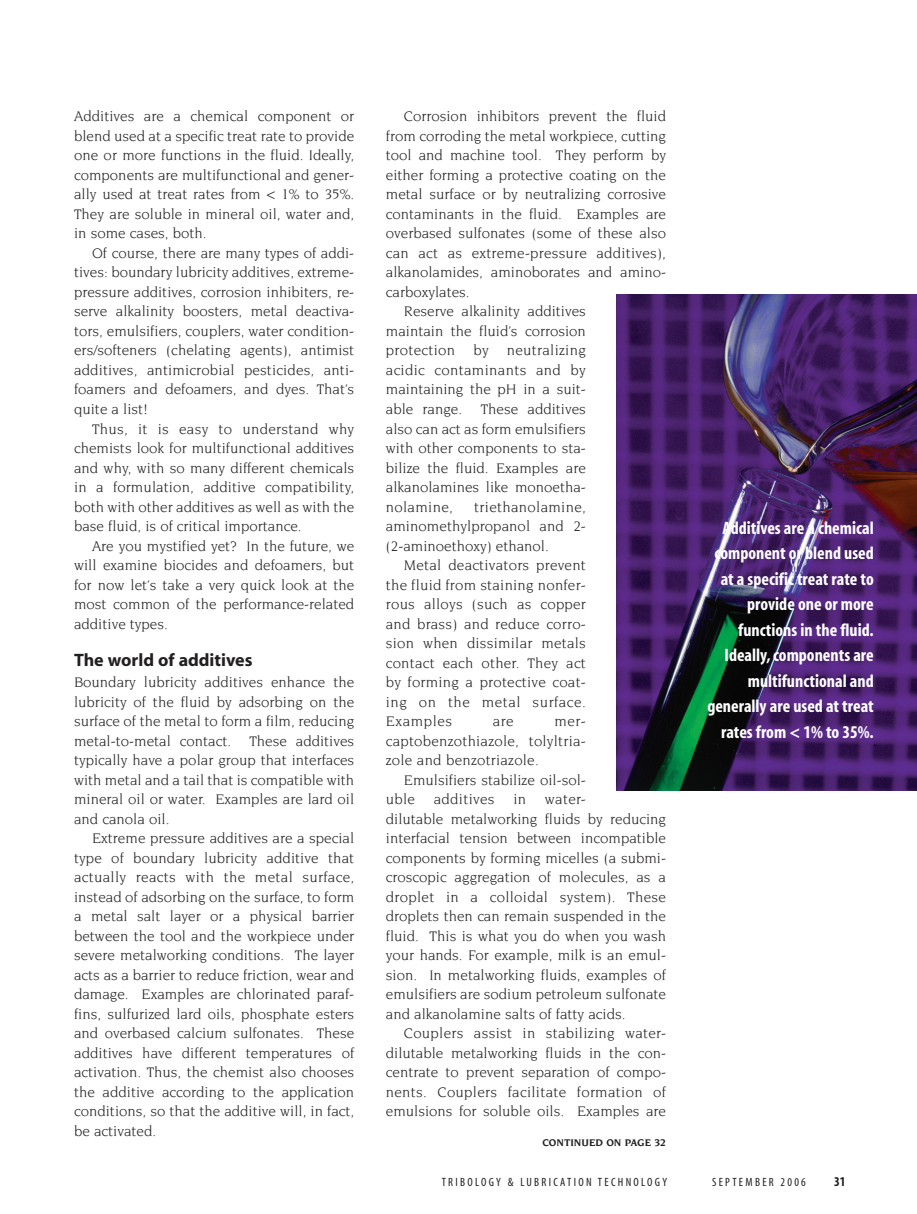
<style>
.page{position:relative;width:917px;height:1214px;background:#fff}
.page>*{position:absolute;margin:0;border:0;box-sizing:border-box;transform-origin:0 0}
.t1{font:700 condensed 18px/25.5px "Myriad";color:#fff;text-align:right}
.t2{font:700 18px "Myriad";color:#231f20}
.t3{font:15px/19.5px "Novarese";color:#231f20;text-align:justify}
.t4{font:15px "Novarese";letter-spacing:.02em;color:#231f20}
.t5{font:700 condensed 13.5px "Myriad";color:#231f20}
.t6{font:condensed 12px "Myriad";letter-spacing:.19em;color:#231f20}
.t7{font:700 10.5px "Novarese";color:#231f20}
</style>
<div class="page">
<svg style="left:616px;top:294px;width:300px;height:497px;background:#422560"></svg>
<p class="t3" style="left:74px;top:108px;width:282px">Additives are a chemical component or blend used at a specific treat rate to provide one or more functions in the fluid. Ideally, components are multifunctional and gener&shy;ally used at treat rates from &lt; 1% to 35%.<br>They are soluble in mineral oil, water and, in some cases, both.</p>
<p class="t3" style="left:74px;top:244px;width:282px;text-indent:18px">Of course, there are many types of addi&shy;tives: boundary lubricity additives, extreme&shy;pressure additives, corrosion inhibiters, re&shy;serve alkalinity boosters, metal deactiva&shy;tors, emulsifiers, couplers, water condition&shy;ers/softeners (chelating agents), antimist additives, antimicrobial pesticides, anti&shy;foamers and defoamers, and dyes. That’s quite a list!</p>
<p class="t3" style="left:74px;top:420px;width:282px;text-indent:18px">Thus, it is easy to understand why chemists look for multifunctional additives and why, with so many different chemicals in a formulation, additive compatibility, both with other additives as well as with the base fluid, is of critical importance.</p>
<p class="t3" style="left:74px;top:537px;width:281px;text-indent:18px">Are you mystified yet? In the future, we will examine biocides and defoamers, but for now let’s take a very quick look at the most common of the performance-related additive types.</p>
<p class="t2" style="left:74px;top:653px;width:180px">The world of additives</p>
<p class="t3" style="left:74px;top:673px;width:282px">Boundary lubricity additives enhance the lubricity of the fluid by adsorbing on the surface of the metal to form a film, reducing metal-to-metal contact. These additives typically have a polar group that interfaces with metal and a tail that is compatible with mineral oil or water. Examples are lard oil and canola oil.</p>
<p class="t3" style="left:74px;top:829px;width:282px;text-indent:18px">Extreme pressure additives are a special type of boundary lubricity additive that actually reacts with the metal surface, instead of adsorbing on the surface, to form a metal salt layer or a physical barrier between the tool and the workpiece under severe metalworking conditions. The layer acts as a barrier to reduce friction, wear and damage. Examples are chlorinated paraf&shy;fins, sulfurized lard oils, phosphate esters and overbased calcium sulfonates. These additives have different temperatures of activation. Thus, the chemist also chooses the additive according to the application conditions, so that the additive will, in fact, be activated.</p>
<p class="t3" style="left:404px;top:108px;width:263px">Corrosion inhibitors prevent the fluid</p>
<p class="t3" style="left:386px;top:127px;width:281px">from corroding the metal workpiece, cutting</p>
<p class="t3" style="left:386px;top:147px;width:281px">tool and machine tool. They perform by</p>
<p class="t3" style="left:386px;top:166px;width:281px">either forming a protective coating on the</p>
<p class="t3" style="left:386px;top:186px;width:281px">metal surface or by neutralizing corrosive</p>
<p class="t3" style="left:386px;top:205px;width:282px">contaminants in the fluid. Examples are</p>
<p class="t3" style="left:386px;top:225px;width:281px">overbased sulfonates (some of these also</p>
<p class="t3" style="left:386px;top:244px;width:282px">can act as extreme-pressure additives),</p>
<p class="t3" style="left:386px;top:264px;width:282px">alkanolamides, aminoborates and amino-</p>
<p class="t3" style="left:386px;top:283px;width:85px">carboxylates.</p>
<p class="t3" style="left:404px;top:303px;width:183px">Reserve alkalinity additives</p>
<p class="t3" style="left:386px;top:322px;width:201px">maintain the fluid’s corrosion</p>
<p class="t4" style="left:386px;top:344px;width:201px">protection by neutralizing</p>
<p class="t4" style="left:386px;top:364px;width:201px">acidic contaminants and by</p>
<p class="t3" style="left:386px;top:381px;width:201px">maintaining the pH in a suit-</p>
<p class="t3" style="left:386px;top:400px;width:201px">able range. These additives</p>
<p class="t3" style="left:386px;top:420px;width:201px">also can act as form emulsifiers</p>
<p class="t3" style="left:386px;top:439px;width:201px">with other components to sta-</p>
<p class="t3" style="left:386px;top:459px;width:201px">bilize the fluid. Examples are</p>
<p class="t3" style="left:386px;top:478px;width:201px">alkanolamines like monoetha-</p>
<p class="t4" style="left:386px;top:500px;width:68px">nolamine,</p>
<p class="t3" style="left:386px;top:498px;width:201px;text-indent:88px">triethanolamine, aminomethylpropanol and 2- (2-aminoethoxy) ethanol.</p>
<p class="t3" style="left:386px;top:556px;width:201px;text-indent:18px">Metal deactivators prevent the fluid from staining nonfer&shy;rous alloys (such as copper and brass) and reduce corro&shy;sion when dissimilar metals contact each other. They act by forming a protective coat&shy;ing on the metal surface.<br>Examples</p>
<p class="t3" style="left:386px;top:712px;width:201px;text-indent:168px">mer&shy;captobenzothiazole, tolyltria&shy;zole and benzotriazole.</p>
<p class="t3" style="left:386px;top:771px;width:282px;text-align:left;text-indent:18px">Emulsifiers stabilize oil-sol-<br>uble additives in water-<br>dilutable metalworking fluids by reducing interfacial tension between incompatible components by forming micelles (a submi&shy;croscopic aggregation of molecules, as a droplet in a colloidal system). These droplets then can remain suspended in the fluid. This is what you do when you wash your hands. For example, milk is an emul&shy;sion. In metalworking fluids, examples of emulsifiers are sodium petroleum sulfonate and alkanolamine salts of fatty acids.</p>
<p class="t3" style="left:386px;top:1024px;width:282px;text-indent:18px">Couplers assist in stabilizing water&shy;dilutable metalworking fluids in the con&shy;centrate to prevent separation of compo&shy;nents. Couplers facilitate formation of emulsions for soluble oils. Examples are</p>
<p class="t3" style="left:492px;top:712px;width:23px">are</p>
<p class="t7" style="left:542px;top:1138px;width:125px">CONTINUED ON PAGE 32</p>
<p class="t1" style="left:707px;top:516px;width:168px">Additives are a chemical component or blend used at a specific treat rate to provide one or more functions in the fluid.<br>Ideally, components are multifunctional and generally are used at treat rates from &lt; 1% to 35%.</p>
<p class="t6" style="left:441px;top:1178px;width:227px">TRIBOLOGY &amp; LUBRICATION TECHNOLOGY</p>
<p class="t6" style="left:712px;top:1178px;width:95px">SEPTEMBER 2006</p>
<p class="t5" style="left:833px;top:1177px;width:13px">31</p>
</div>
